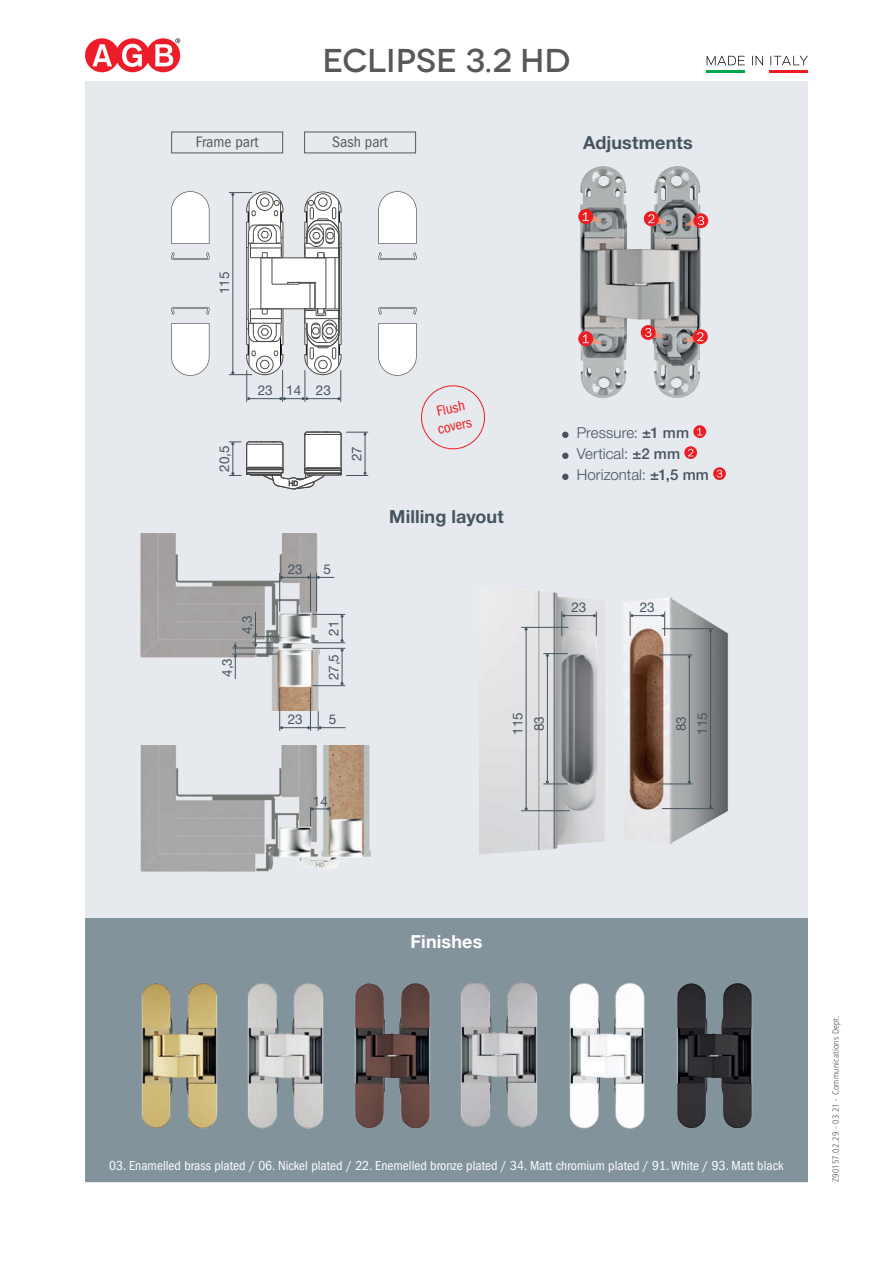
<style>
.page{position:relative;width:893px;height:1263px;background:#fff}
.page>*{position:absolute;margin:0;border:0;box-sizing:border-box;transform-origin:0 0}
.t1{font:500 33px "Novecentowide";color:#57585a}
.t2{font:700 18px "Helvetica Neue LT Pro";letter-spacing:.005em;color:#45555f}
.t3{font:700 18px "Helvetica Neue LT Pro";letter-spacing:.005em;color:#fff}
.t4{font:condensed 15.75px "ITC Franklin Gothic Std";color:#57585a}
.t5{font:300 15px/21px "Helvetica Neue LT Pro";letter-spacing:.005em;color:#45555f}
.t6{font:condensed 15px/18px "ITC Franklin Gothic Std";color:#ee1d23}
.t7{font:condensed 13.5px "ITC Franklin Gothic Std";color:#fff}
.t8{font:13.5px "Helvetica Neue LT Pro";color:#45555f}
.t9{font:300 condensed 9px "Frutiger LT Std";letter-spacing:.03em;color:#57585a}
.s1{font-weight:500}
</style>
<div class="page">
<div style="left:85px;top:81px;width:723px;height:1101px;background:#e6e9ed"></div>
<div style="left:85px;top:918px;width:723px;height:264px;background:#83939c"></div>
<svg style="left:85px;top:38px;width:95px;height:34px"></svg>
<hr style="left:707px;top:70px;width:38px;height:2px;background:#00a94e">
<hr style="left:770px;top:70px;width:38px;height:2px;background:#ee1d23">
<svg style="left:707px;top:56px;width:101px;height:9px"></svg>
<img style="left:479px;top:591px;width:249px;height:263px">
<svg style="left:171px;top:191px;width:38px;height:53px;background:#f5f5f5"></svg>
<svg style="left:171px;top:252px;width:38px;height:8px"></svg>
<svg style="left:378px;top:191px;width:39px;height:53px;background:#f3f3f4"></svg>
<svg style="left:378px;top:252px;width:39px;height:8px"></svg>
<svg style="left:171px;top:323px;width:38px;height:53px;background:#f5f5f5"></svg>
<svg style="left:171px;top:307px;width:38px;height:8px"></svg>
<svg style="left:378px;top:323px;width:39px;height:53px;background:#f3f3f4"></svg>
<svg style="left:378px;top:307px;width:39px;height:8px"></svg>
<img style="left:140px;top:534px;width:185px;height:177px">
<img style="left:140px;top:745px;width:231px;height:127px">
<img style="left:579px;top:166px;width:122px;height:232px">
<div style="left:644px;top:211px;width:15px;height:15px;background:#ee1d23;border-radius:50%"></div>
<svg style="left:648px;top:214px;width:21px;height:11px"></svg>
<svg style="left:693px;top:329px;width:15px;height:15px"></svg>
<svg style="left:683px;top:332px;width:20px;height:10px"></svg>
<img style="left:141px;top:983px;width:77px;height:146px">
<img style="left:247px;top:983px;width:77px;height:146px">
<img style="left:354px;top:983px;width:77px;height:145px">
<img style="left:460px;top:982px;width:77px;height:146px">
<img style="left:569px;top:983px;width:76px;height:146px">
<img style="left:677px;top:983px;width:76px;height:146px">
<svg style="left:280px;top:576px;width:54px;height:3px"></svg>
<svg style="left:234px;top:642px;width:3px;height:37px"></svg>
<div style="left:578px;top:209px;width:15px;height:15px;background:#ee1d23;border-radius:50%"></div>
<svg style="left:583px;top:212px;width:20px;height:10px"></svg>
<svg style="left:578px;top:331px;width:15px;height:15px"></svg>
<svg style="left:583px;top:334px;width:20px;height:11px"></svg>
<div style="left:641px;top:325px;width:15px;height:15px;background:#ee1d23;border-radius:50%"></div>
<svg style="left:645px;top:328px;width:20px;height:10px"></svg>
<div style="left:693px;top:213px;width:15px;height:15px;background:#ee1d23;border-radius:50%"></div>
<svg style="left:684px;top:216px;width:20px;height:10px"></svg>
<hr style="left:279px;top:688px;width:1px;height:43px;background:#45555f">
<hr style="left:279px;top:573px;width:1px;height:39px;background:#45555f">
<hr style="left:313px;top:685px;width:32px;height:1px;background:#45555f">
<hr style="left:313px;top:642px;width:32px;height:1px;background:#45555f">
<hr style="left:305px;top:370px;width:1px;height:32px;background:#45555f">
<hr style="left:246px;top:370px;width:1px;height:32px;background:#45555f">
<hr style="left:310px;top:688px;width:1px;height:43px;background:#45555f">
<hr style="left:310px;top:573px;width:1px;height:39px;background:#45555f">
<hr style="left:313px;top:648px;width:32px;height:1px;background:#45555f">
<hr style="left:313px;top:614px;width:32px;height:1px;background:#45555f">
<hr style="left:340px;top:370px;width:1px;height:32px;background:#45555f">
<hr style="left:282px;top:370px;width:1px;height:32px;background:#45555f">
<hr style="left:232px;top:654px;width:47px;height:1px;background:#45555f">
<hr style="left:232px;top:648px;width:47px;height:1px;background:#45555f">
<svg style="left:280px;top:711px;width:65px;height:20px"></svg>
<hr style="left:316px;top:573px;width:1px;height:39px;background:#45555f">
<svg style="left:310px;top:807px;width:21px;height:19px"></svg>
<hr style="left:342px;top:650px;width:1px;height:34px;background:#45555f">
<svg style="left:341px;top:615px;width:3px;height:27px"></svg>
<hr style="left:307px;top:398px;width:32px;height:1px;background:#45555f">
<hr style="left:249px;top:398px;width:32px;height:1px;background:#45555f">
<svg style="left:279px;top:397px;width:29px;height:3px"></svg>
<svg style="left:229px;top:431px;width:139px;height:58px"></svg>
<svg style="left:229px;top:191px;width:113px;height:184px"></svg>
<svg style="left:252px;top:612px;width:27px;height:35px"></svg>
<hr style="left:659px;top:783px;width:33px;height:1px;background:#45555f">
<hr style="left:659px;top:654px;width:33px;height:1px;background:#45555f">
<hr style="left:689px;top:657px;width:1px;height:125px;background:#45555f">
<hr style="left:547px;top:655px;width:1px;height:127px;background:#45555f">
<svg style="left:543px;top:653px;width:25px;height:4px"></svg>
<svg style="left:543px;top:780px;width:25px;height:4px"></svg>
<hr style="left:564px;top:615px;width:30px;height:1px;background:#45555f">
<svg style="left:593px;top:612px;width:4px;height:24px"></svg>
<svg style="left:561px;top:612px;width:4px;height:24px"></svg>
<hr style="left:632px;top:615px;width:31px;height:1px;background:#45555f">
<svg style="left:661px;top:612px;width:4px;height:24px"></svg>
<svg style="left:630px;top:612px;width:3px;height:24px"></svg>
<hr style="left:662px;top:808px;width:52px;height:1px;background:#45555f">
<hr style="left:521px;top:810px;width:49px;height:1px;background:#45555f">
<hr style="left:662px;top:628px;width:52px;height:1px;background:#45555f">
<hr style="left:521px;top:627px;width:47px;height:1px;background:#45555f">
<hr style="left:710px;top:631px;width:1px;height:176px;background:#45555f">
<hr style="left:526px;top:629px;width:1px;height:180px;background:#45555f">
<svg style="left:562px;top:432px;width:6px;height:6px"></svg>
<svg style="left:693px;top:425px;width:13px;height:13px"></svg>
<svg style="left:697px;top:428px;width:5px;height:7px"></svg>
<svg style="left:562px;top:453px;width:6px;height:6px"></svg>
<svg style="left:684px;top:446px;width:13px;height:13px"></svg>
<svg style="left:688px;top:449px;width:5px;height:7px"></svg>
<svg style="left:562px;top:474px;width:6px;height:6px"></svg>
<svg style="left:713px;top:467px;width:13px;height:13px"></svg>
<svg style="left:717px;top:470px;width:5px;height:7px"></svg>
<svg style="left:421px;top:385px;width:64px;height:65px"></svg>
<div style="left:171px;top:132px;width:112px;height:21px;border:1px solid #57585a"></div>
<div style="left:304px;top:132px;width:112px;height:21px;border:1px solid #57585a"></div>
<h1 class="t1" style="left:322px;top:41px;width:250px">ECLIPSE 3.2 HD</h1>
<p class="t4" style="left:196px;top:133px;width:64px">Frame part</p>
<p class="t4" style="left:332px;top:133px;width:57px">Sash part</p>
<h2 class="t2" style="left:583px;top:131px;width:111px">Adjustments</h2>
<p class="t8" style="left:216px;top:294px;width:24px;rotate:-90deg">115</p>
<p class="t8" style="left:258px;top:382px;width:75px">23 14 23</p>
<p class="t8" style="left:216px;top:472px;width:28px;rotate:-90deg">20,5</p>
<p class="t8" style="left:239px;top:634px;width:20px;rotate:-90deg">4,3</p>
<p class="t8" style="left:219px;top:677px;width:20px;rotate:-90deg">4,3</p>
<p class="t8" style="left:349px;top:461px;width:17px;rotate:-90deg">27</p>
<p class="t8" style="left:288px;top:561px;width:17px">23</p>
<p class="t8" style="left:288px;top:711px;width:17px">23</p>
<p class="t8" style="left:323px;top:561px;width:9px">5</p>
<p class="t8" style="left:326px;top:636px;width:17px;rotate:-90deg">21</p>
<p class="t8" style="left:326px;top:680px;width:28px;rotate:-90deg">27,5</p>
<p class="t8" style="left:329px;top:711px;width:9px">5</p>
<p class="t8" style="left:313px;top:793px;width:17px">14</p>
<p class="t6" style="left:432px;top:403px;width:36px;rotate:-12deg">Flush covers</p>
<h2 class="t2" style="left:389px;top:506px;width:116px">Milling layout</h2>
<p class="t5" style="left:577px;top:422px;width:134px">Pressure: <span class="s1">±1 mm<br></span>Vertical: <span class="s1">±2 mm<br></span>Horizontal: <span class="s1">±1,5 mm</span></p>
<p class="t8" style="left:571px;top:599px;width:17px">23</p>
<p class="t8" style="left:640px;top:599px;width:17px">23</p>
<p class="t8" style="left:510px;top:735px;width:24px;rotate:-90deg">115</p>
<p class="t8" style="left:694px;top:735px;width:24px;rotate:-90deg">115</p>
<p class="t8" style="left:531px;top:731px;width:17px;rotate:-90deg">83</p>
<p class="t8" style="left:673px;top:731px;width:17px;rotate:-90deg">83</p>
<h2 class="t3" style="left:411px;top:931px;width:73px">Finishes</h2>
<p class="t7" style="left:109px;top:1158px;width:676px">03. Enamelled brass plated / 06. Nickel plated / 22. Enemelled bronze plated / 34. Matt chromium plated / 91. White / 93. Matt black</p>
<p class="t9" style="left:831px;top:1182px;width:168px;rotate:-90deg">Z90157.02.29 - 03.21 - Communications Dept.</p>
</div>
